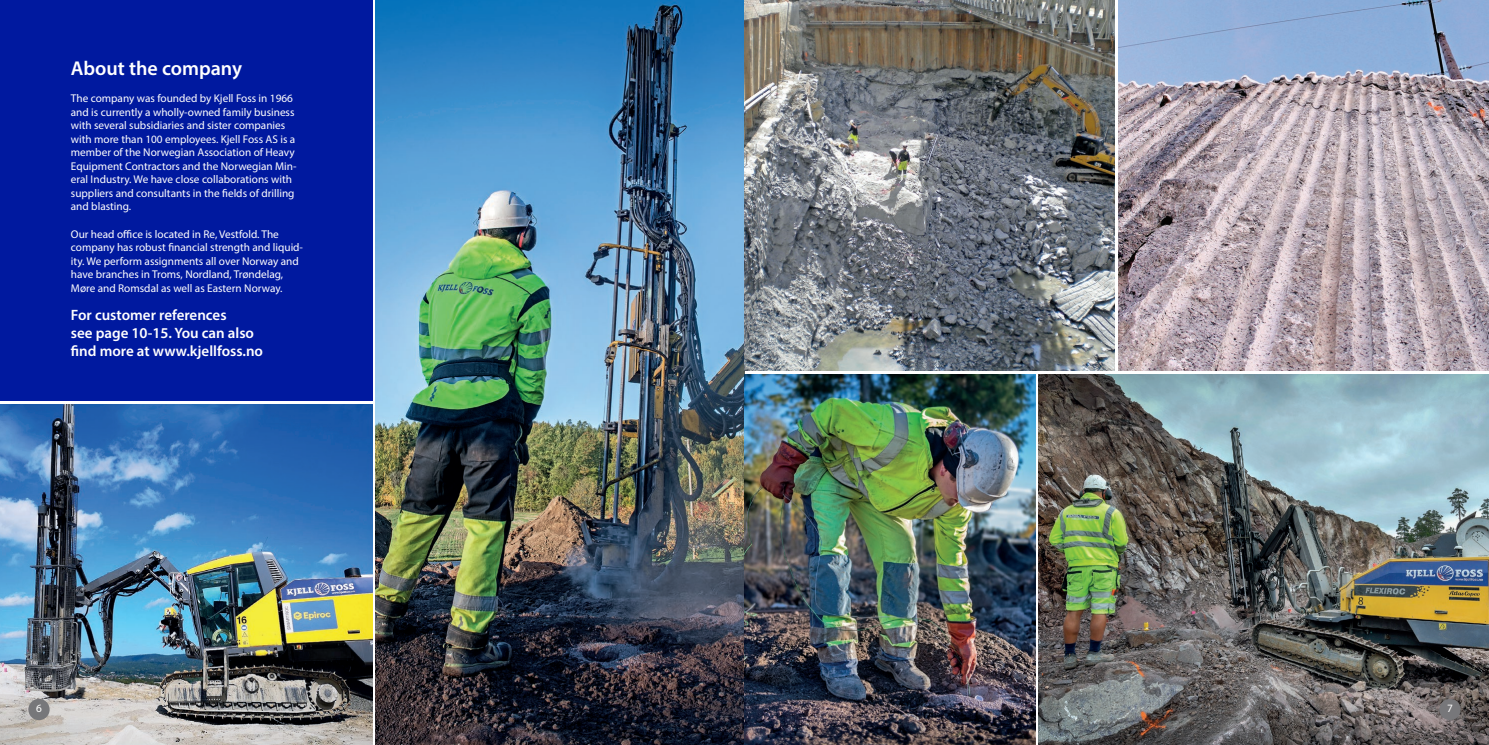
<style>
.page{position:relative;width:1489px;height:745px;background:#fff}
.page>*{position:absolute;margin:0;border:0;box-sizing:border-box;transform-origin:0 0}
.t1{font:600 20px "Myriad Pro";color:#fff}
.t2{font:600 15px/18px "Myriad Pro";color:#fff}
.kulepunkt_1{font:11.25px/13.5px "Myriad Pro";color:#fff}
</style>
<div class="page">
<div style="left:0;top:0;width:372px;height:400px;background:#00199f"></div>
<img style="left:376px;top:0;width:368px;height:744px">
<img style="left:744px;top:0;width:370px;height:370px">
<img style="left:744px;top:374px;width:291px;height:370px">
<img style="left:1118px;top:0;width:370px;height:370px">
<img style="left:1038px;top:374px;width:450px;height:370px">
<img style="left:0;top:404px;width:372px;height:340px">
<div style="left:28px;top:698px;width:22px;height:21px;background:#77777a;border-radius:50%"></div>
<div style="left:1439px;top:698px;width:21px;height:21px;background:#77777a;border-radius:50%"></div>
<p class="t1" style="left:71px;top:56px;width:173px">About the company</p>
<p class="kulepunkt_1" style="left:71px;top:92px;width:227px">The company was founded by Kjell Foss in 1966 and is currently a wholly-owned family business with several subsidiaries and sister companies with more than 100 employees. Kjell Foss AS is a member of the Norwegian Association of Heavy Equipment Contractors and the Norwegian Min&shy;eral Industry. We have close collaborations with suppliers and consultants in the fields of drilling and blasting.</p>
<p class="kulepunkt_1" style="left:71px;top:227px;width:234px">Our head office is located in Re, Vestfold. The company has robust financial strength and liquid&shy;ity. We perform assignments all over Norway and have branches in Troms, Nordland, Trøndelag, Møre and Romsdal as well as Eastern Norway.</p>
<p class="t2" style="left:71px;top:305px;width:194px">For customer references<br>see page 10-15. You can also find more at www.kjellfoss.no</p>
<p class="kulepunkt_1" style="left:36px;top:701px;width:7px">6</p>
<p class="kulepunkt_1" style="left:1446px;top:701px;width:7px">7</p>
</div>
